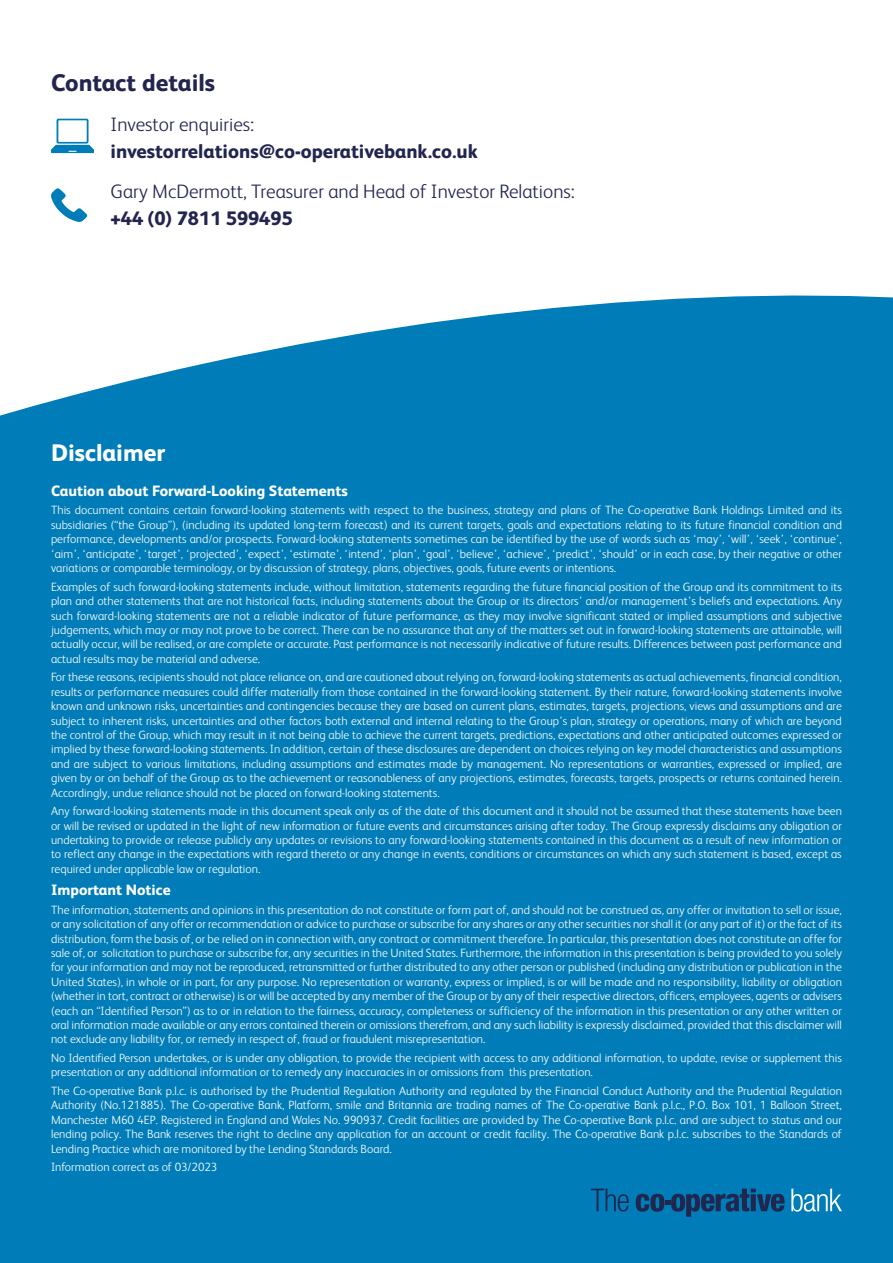
<style>
.page{position:relative;width:893px;height:1263px;background:#fff}
.page>*{position:absolute;margin:0;border:0;box-sizing:border-box;transform-origin:0 0}
.t1{font:800 24px "Coop Bank";color:#23254f}
.t2{font:800 24px "Coop Bank";color:#fff}
.t3{font:300 19.5px "Coop Bank";color:#23254f}
.t4{font:800 19.5px "Coop Bank";color:#23254f}
.t5{font:800 15px "Coop Bank";color:#fff}
.t6{font:300 12px/14.4px "Coop Bank";color:#fff;text-align:justify}
</style>
<div class="page">
<div style="left:0;top:295px;width:893px;height:968px;background:#007db8"></div>
<svg style="left:51px;top:188px;width:36px;height:34px"></svg>
<div style="left:57px;top:119px;width:32px;height:25px;background:#007db8;border-radius:2px"></div>
<div style="left:59px;top:121px;width:27px;height:20px;background:#fff"></div>
<div style="left:58px;top:120px;width:29px;height:22px;border:1px solid #fff"></div>
<svg style="left:51px;top:145px;width:43px;height:8px"></svg>
<svg style="left:591px;top:1188px;width:38px;height:23px"></svg>
<svg style="left:636px;top:1188px;width:149px;height:29px;background:#0c598c"></svg>
<svg style="left:791px;top:1188px;width:51px;height:23px"></svg>
<h1 class="t1" style="left:51px;top:65px;width:166px">Contact details</h1>
<h2 class="t3" style="left:111px;top:111px;width:145px">Investor enquiries:</h2>
<h2 class="t4" style="left:111px;top:137px;width:369px">investorrelations@co-operativebank.co.uk</h2>
<h2 class="t3" style="left:111px;top:178px;width:466px">Gary McDermott, Treasurer and Head of Investor Relations:</h2>
<h2 class="t4" style="left:111px;top:204px;width:184px">+44 (0) 7811 599495</h2>
<h1 class="t2" style="left:51px;top:435px;width:116px">Disclaimer</h1>
<p class="t5" style="left:51px;top:480px;width:298px">Caution about Forward-Looking Statements</p>
<p class="t6" style="left:51px;top:503px;width:792px">This document contains certain forward-looking statements with respect to the business, strategy and plans of The Co-operative Bank Holdings Limited and its subsidiaries (“the Group”), (including its updated long-term forecast) and its current targets, goals and expectations relating to its future financial condition and performance, developments and/or prospects. Forward-looking statements sometimes can be identified by the use of words such as ‘may’, ‘will’, ‘seek’, ‘continue’, ‘aim’, ‘anticipate’, ‘target’, ‘projected’, ‘expect’, ‘estimate’, ‘intend’, ‘plan’, ‘goal’, ‘believe’, ‘achieve’, ‘predict’, ‘should’ or in each case, by their negative or other variations or comparable terminology, or by discussion of strategy, plans, objectives, goals, future events or intentions.</p>
<p class="t6" style="left:51px;top:579px;width:792px">Examples of such forward-looking statements include, without limitation, statements regarding the future financial position of the Group and its commitment to its plan and other statements that are not historical facts, including statements about the Group or its directors’ and/or management’s beliefs and expectations. Any such forward-looking statements are not a reliable indicator of future performance, as they may involve significant stated or implied assumptions and subjective judgements, which may or may not prove to be correct. There can be no assurance that any of the matters set out in forward-looking statements are attainable, will actually occur, will be realised, or are complete or accurate. Past performance is not necessarily indicative of future results. Differences between past performance and actual results may be material and adverse.</p>
<p class="t6" style="left:51px;top:669px;width:792px">For these reasons, recipients should not place reliance on, and are cautioned about relying on, forward-looking statements as actual achievements, financial condition, results or performance measures could differ materially from those contained in the forward-looking statement. By their nature, forward-looking statements involve known and unknown risks, uncertainties and contingencies because they are based on current plans, estimates, targets, projections, views and assumptions and are subject to inherent risks, uncertainties and other factors both external and internal relating to the Group’s plan, strategy or operations, many of which are beyond the control of the Group, which may result in it not being able to achieve the current targets, predictions, expectations and other anticipated outcomes expressed or implied by these forward-looking statements. In addition, certain of these disclosures are dependent on choices relying on key model characteristics and assumptions and are subject to various limitations, including assumptions and estimates made by management. No representations or warranties, expressed or implied, are given by or on behalf of the Group as to the achievement or reasonableness of any projections, estimates, forecasts, targets, prospects or returns contained herein.<br>Accordingly, undue reliance should not be placed on forward-looking statements.</p>
<p class="t6" style="left:51px;top:803px;width:792px">Any forward-looking statements made in this document speak only as of the date of this document and it should not be assumed that these statements have been or will be revised or updated in the light of new information or future events and circumstances arising after today. The Group expressly disclaims any obligation or undertaking to provide or release publicly any updates or revisions to any forward-looking statements contained in this document as a result of new information or to reflect any change in the expectations with regard thereto or any change in events, conditions or circumstances on which any such statement is based, except as required under applicable law or regulation.</p>
<p class="t5" style="left:51px;top:879px;width:121px">Important Notice</p>
<p class="t6" style="left:51px;top:902px;width:792px">The information, statements and opinions in this presentation do not constitute or form part of, and should not be construed as, any offer or invitation to sell or issue, or any solicitation of any offer or recommendation or advice to purchase or subscribe for any shares or any other securities nor shall it (or any part of it) or the fact of its distribution, form the basis of, or be relied on in connection with, any contract or commitment therefore. In particular, this presentation does not constitute an offer for sale of, or solicitation to purchase or subscribe for, any securities in the United States. Furthermore, the information in this presentation is being provided to you solely for your information and may not be reproduced, retransmitted or further distributed to any other person or published (including any distribution or publication in the United States), in whole or in part, for any purpose. No representation or warranty, express or implied, is or will be made and no responsibility, liability or obligation (whether in tort, contract or otherwise) is or will be accepted by any member of the Group or by any of their respective directors, officers, employees, agents or advisers (each an “Identified Person”) as to or in relation to the fairness, accuracy, completeness or sufficiency of the information in this presentation or any other written or oral information made available or any errors contained therein or omissions therefrom, and any such liability is expressly disclaimed, provided that this disclaimer will not exclude any liability for, or remedy in respect of, fraud or fraudulent misrepresentation.</p>
<p class="t6" style="left:51px;top:1050px;width:792px">No Identified Person undertakes, or is under any obligation, to provide the recipient with access to any additional information, to update, revise or supplement this presentation or any additional information or to remedy any inaccuracies in or omissions from this presentation.</p>
<p class="t6" style="left:51px;top:1083px;width:792px">The Co-operative Bank p.l.c. is authorised by the Prudential Regulation Authority and regulated by the Financial Conduct Authority and the Prudential Regulation Authority (No.121885). The Co-operative Bank, Platform, smile and Britannia are trading names of The Co-operative Bank p.l.c., P.O. Box 101, 1 Balloon Street, Manchester M60 4EP. Registered in England and Wales No. 990937. Credit facilities are provided by The Co-operative Bank p.l.c. and are subject to status and our lending policy. The Bank reserves the right to decline any application for an account or credit facility. The Co-operative Bank p.l.c. subscribes to the Standards of Lending Practice which are monitored by the Lending Standards Board.</p>
<p class="t6" style="left:51px;top:1159px;width:168px">Information correct as of 03/2023</p>
</div>
